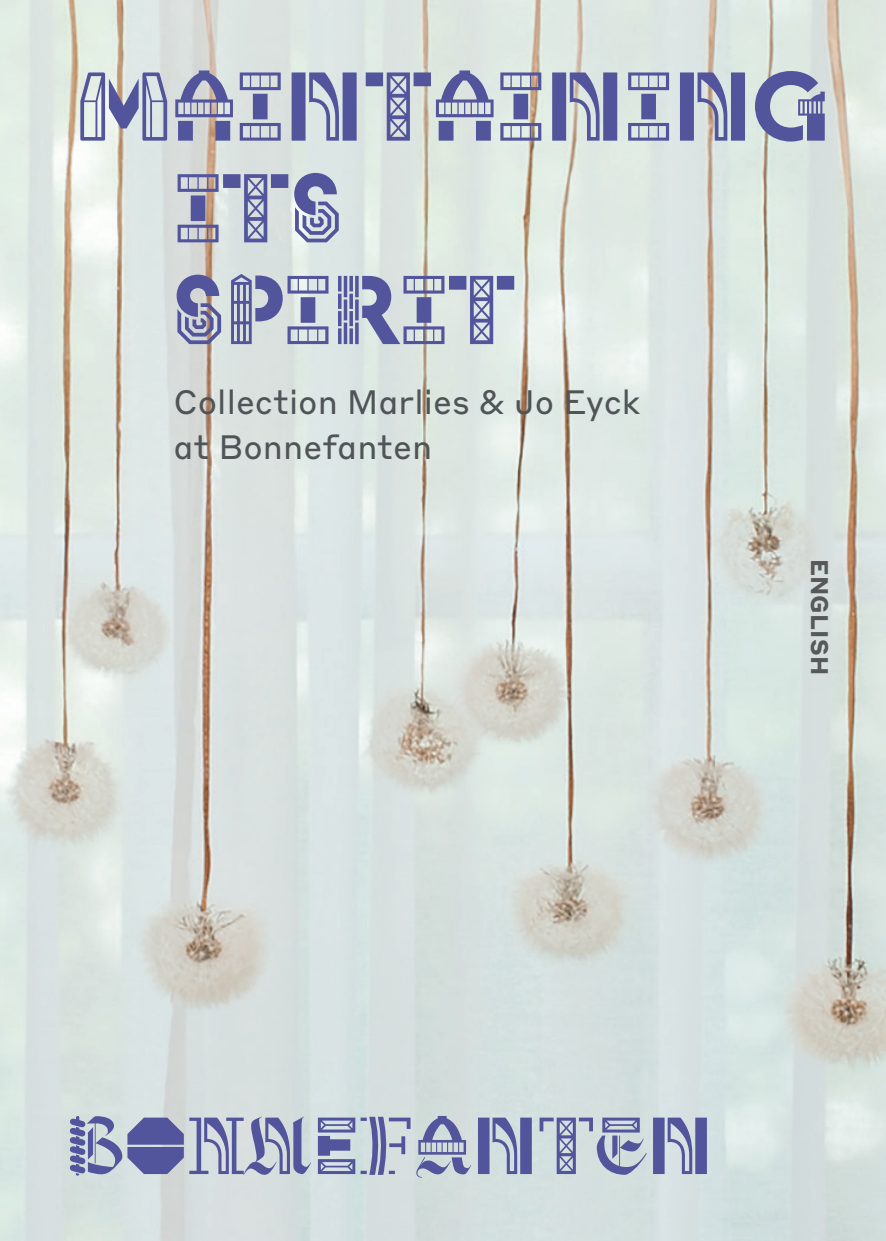
<style>
.page{position:relative;width:886px;height:1241px;background:#fff}
.page>*{position:absolute;margin:0;border:0;box-sizing:border-box;transform-origin:0 0}
.t1{font:90.5px "Bonnefanten Block";color:#52559b}
.t2{font:75px "Bonnefanten Gothic";color:#52559b}
.t3{font:33.25px/45px "Styrene B";color:#505457}
.BF_BL_Covers_Language{font:700 23.75px "Styrene B";letter-spacing:.01em;color:#57585a}
.s1{font-family:"Bonnefanten Block"}
.s2{font-family:"Bonnefanten Slab"}
</style>
<div class="page">
<img style="left:0;top:0;width:886px;height:1240px">
<p class="t1" style="left:76px;top:50px;width:755px">MAINTAINING</p>
<p class="t1" style="left:174px;top:152px;width:170px">ITS</p>
<p class="t1" style="left:172px;top:253px;width:345px">SPIRIT</p>
<p class="t3" style="left:173px;top:376px;width:468px">Collection Marlies &amp; Jo Eyck at Bonnefanten</p>
<p class="BF_BL_Covers_Language" style="left:840px;top:558px;width:118px;rotate:90deg">ENGLISH</p>
<p class="t2" style="left:66px;top:1098px;width:649px">B<span class="s1">O</span><span class="s2">N</span>N<span class="s1">E</span><span class="s2">F</span>A<span class="s1">N</span><span class="s2">T</span>E<span class="s1">N</span></p>
</div>
